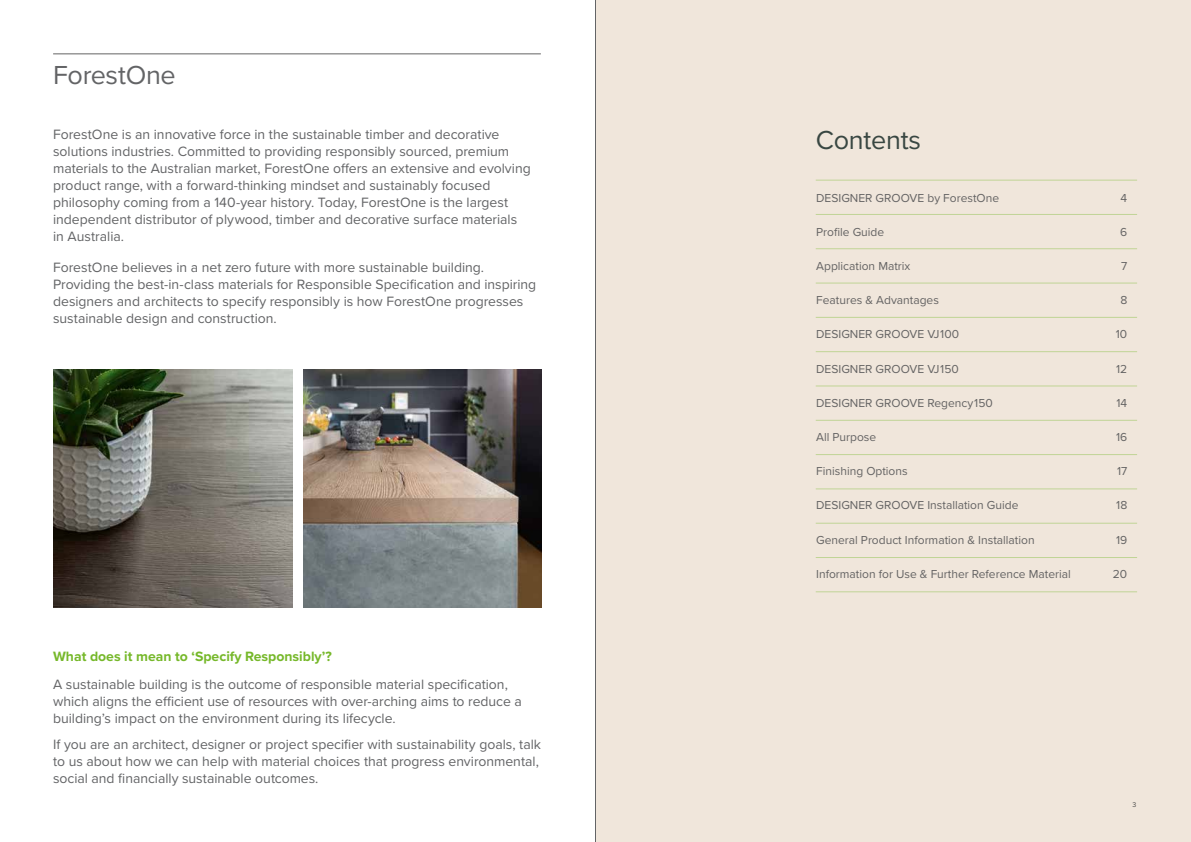
<style>
.page{position:relative;width:1191px;height:842px;background:#fff}
.page>*{position:absolute;margin:0;border:0;box-sizing:border-box;transform-origin:0 0}
.t1{font:27px "Proxima Nova";letter-spacing:-.015em;color:#636466}
.t2{font:27px "Proxima Nova";letter-spacing:-.01em;color:#394742}
.t3{font:14px/17px "Proxima Nova";color:#636466}
.t4{font:700 14px "Proxima Nova";color:#76b82a}
.t5{font:12px "Proxima Nova";color:#646363}
.t6{font:7px "Proxima Nova";color:#4a4a49}
</style>
<div class="page">
<div style="left:595px;top:0;width:596px;height:842px;background:#f0e6db"></div>
<hr style="left:53px;top:54px;width:488px;height:1px;background:#646363">
<hr style="left:53px;top:789px;width:488px;height:1px;background:#646363">
<hr style="left:815px;top:420px;width:322px;height:1px;background:#76b82a">
<hr style="left:815px;top:386px;width:322px;height:1px;background:#76b82a">
<hr style="left:815px;top:351px;width:322px;height:1px;background:#76b82a">
<hr style="left:815px;top:283px;width:322px;height:1px;background:#76b82a">
<hr style="left:815px;top:317px;width:322px;height:1px;background:#76b82a">
<hr style="left:815px;top:248px;width:322px;height:1px;background:#76b82a">
<hr style="left:815px;top:214px;width:322px;height:1px;background:#76b82a">
<hr style="left:815px;top:180px;width:322px;height:1px;background:#76b82a">
<hr style="left:815px;top:454px;width:322px;height:1px;background:#76b82a">
<hr style="left:815px;top:592px;width:322px;height:1px;background:#76b82a">
<hr style="left:815px;top:523px;width:322px;height:1px;background:#76b82a">
<hr style="left:815px;top:557px;width:322px;height:1px;background:#76b82a">
<hr style="left:815px;top:489px;width:322px;height:1px;background:#76b82a">
<img style="left:54px;top:370px;width:238px;height:238px">
<img style="left:303px;top:370px;width:238px;height:238px">
<hr style="left:595px;top:0;width:1px;height:842px;background:#636466">
<h1 class="t1" style="left:53px;top:55px;width:124px">ForestOne</h1>
<p class="t3" style="left:53px;top:125px;width:479px">ForestOne is an innovative force in the sustainable timber and decorative solutions industries. Committed to providing responsibly sourced, premium materials to the Australian market, ForestOne offers an extensive and evolving product range, with a forward-thinking mindset and sustainably focused philosophy coming from a 140-year history. Today, ForestOne is the largest independent distributor of plywood, timber and decorative surface materials in Australia.</p>
<p class="t3" style="left:53px;top:258px;width:484px">ForestOne believes in a net zero future with more sustainable building.<br>Providing the best-in-class materials for Responsible Specification and inspiring designers and architects to specify responsibly is how ForestOne progresses sustainable design and construction.</p>
<p class="t4" style="left:53px;top:646px;width:280px">What does it mean to ‘Specify Responsibly’?</p>
<p class="t3" style="left:53px;top:675px;width:470px">A sustainable building is the outcome of responsible material specification, which aligns the efficient use of resources with over-arching aims to reduce a building’s impact on the environment during its lifecycle.</p>
<p class="t3" style="left:53px;top:735px;width:489px">If you are an architect, designer or project specifier with sustainability goals, talk to us about how we can help with material choices that progress environmental, social and financially sustainable outcomes.</p>
<h1 class="t2" style="left:815px;top:120px;width:107px">Contents</h1>
<p class="t5" style="left:816px;top:189px;width:184px">DESIGNER GROOVE by ForestOne</p>
<p class="t5" style="left:1120px;top:189px;width:8px">4</p>
<p class="t5" style="left:816px;top:223px;width:70px">Profile Guide</p>
<p class="t5" style="left:1120px;top:223px;width:9px">6</p>
<p class="t5" style="left:816px;top:257px;width:96px">Application Matrix</p>
<p class="t5" style="left:1121px;top:257px;width:8px">7</p>
<p class="t5" style="left:816px;top:291px;width:124px">Features &amp; Advantages</p>
<p class="t5" style="left:1120px;top:291px;width:8px">8</p>
<p class="t5" style="left:816px;top:325px;width:144px">DESIGNER GROOVE VJ100</p>
<p class="t5" style="left:1115px;top:325px;width:13px">10</p>
<p class="t5" style="left:816px;top:360px;width:144px">DESIGNER GROOVE VJ150</p>
<p class="t5" style="left:1116px;top:360px;width:13px">12</p>
<p class="t5" style="left:816px;top:394px;width:178px">DESIGNER GROOVE Regency150</p>
<p class="t5" style="left:1116px;top:394px;width:12px">14</p>
<p class="t5" style="left:816px;top:428px;width:62px">All Purpose</p>
<p class="t5" style="left:1116px;top:428px;width:13px">16</p>
<p class="t5" style="left:816px;top:462px;width:93px">Finishing Options</p>
<p class="t5" style="left:1117px;top:462px;width:12px">17</p>
<p class="t5" style="left:816px;top:496px;width:204px">DESIGNER GROOVE Installation Guide</p>
<p class="t5" style="left:1116px;top:496px;width:13px">18</p>
<p class="t5" style="left:816px;top:531px;width:220px">General Product Information &amp; Installation</p>
<p class="t5" style="left:1116px;top:531px;width:13px">19</p>
<p class="t5" style="left:816px;top:565px;width:256px">Information for Use &amp; Further Reference Material</p>
<p class="t5" style="left:1113px;top:565px;width:16px">20</p>
<p class="t6" style="left:1132px;top:800px;width:5px">3</p>
</div>
